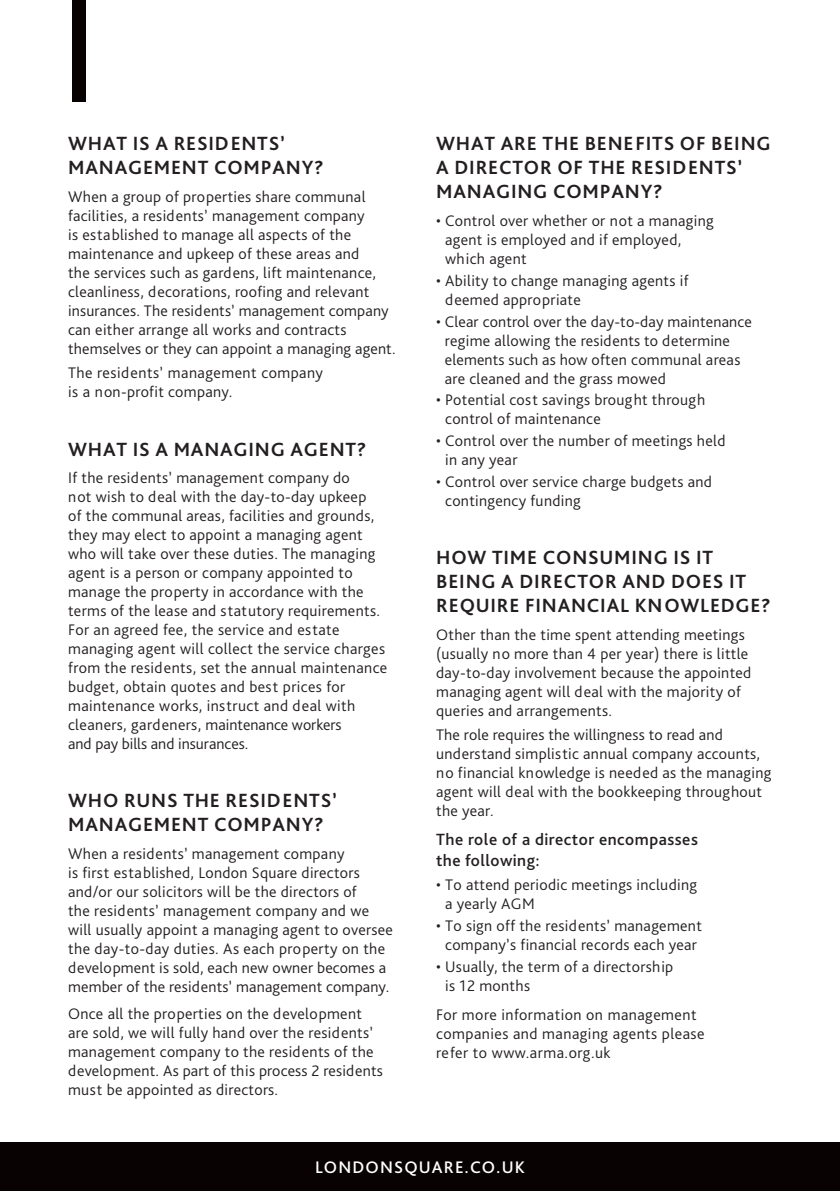
<style>
.page{position:relative;width:840px;height:1191px;background:#fff}
.page>*{position:absolute;margin:0;border:0;box-sizing:border-box;transform-origin:0 0}
.t1{font:700 20px/24px "Bliss Pro";letter-spacing:.04em;color:#231f20}
.t2{font:500 17.6px "Bliss Pro";letter-spacing:.065em;color:#fff}
.t3{font:500 17px/20.4px "Bliss Pro";letter-spacing:.03em;color:#231f20}
.t4{font:300 16px/19px "Bliss Pro";letter-spacing:.02em;color:#231f20}
</style>
<div class="page">
<div style="left:72px;top:0;width:14px;height:102px;background:#080302"></div>
<div style="left:0;top:1143px;width:839px;height:48px;background:#080302"></div>
<p class="t1" style="left:68px;top:131px;width:257px">WHAT IS A RESIDENTS’<br>MANAGEMENT COMPANY?</p>
<p class="t4" style="left:68px;top:187px;width:329px">When a group of properties share communal facilities, a residents’ management company<br>is established to manage all aspects of the maintenance and upkeep of these areas and<br>the services such as gardens, lift maintenance, cleanliness, decorations, roofing and relevant insurances. The residents’ management company can either arrange all works and contracts themselves or they can appoint a managing agent.</p>
<p class="t4" style="left:68px;top:363px;width:256px">The residents’ management company is a non-profit company.</p>
<p class="t1" style="left:68px;top:436px;width:299px">WHAT IS A MANAGING AGENT?</p>
<p class="t4" style="left:68px;top:468px;width:320px">If the residents’ management company do<br>not wish to deal with the day-to-day upkeep<br>of the communal areas, facilities and grounds, they may elect to appoint a managing agent who will take over these duties. The managing agent is a person or company appointed to manage the property in accordance with the terms of the lease and statutory requirements.<br>For an agreed fee, the service and estate managing agent will collect the service charges from the residents, set the annual maintenance budget, obtain quotes and best prices for maintenance works, instruct and deal with cleaners, gardeners, maintenance workers<br>and pay bills and insurances.</p>
<p class="t1" style="left:68px;top:788px;width:270px">WHO RUNS THE RESIDENTS’<br>MANAGEMENT COMPANY?</p>
<p class="t4" style="left:68px;top:843px;width:326px">When a residents’ management company<br>is first established, London Square directors and/or our solicitors will be the directors of<br>the residents’ management company and we will usually appoint a managing agent to oversee the day-to-day duties. As each property on the development is sold, each new owner becomes a member of the residents’ management company.</p>
<p class="t4" style="left:68px;top:1004px;width:316px">Once all the properties on the development are sold, we will fully hand over the residents’ management company to the residents of the development. As part of this process 2 residents must be appointed as directors.</p>
<p class="t1" style="left:436px;top:131px;width:335px">WHAT ARE THE BENEFITS OF BEING<br>A DIRECTOR OF THE RESIDENTS’<br>MANAGING COMPANY?</p>
<p class="t4" style="left:445px;top:211px;width:270px;text-indent:-9px">• Control over whether or not a managing agent is employed and if employed, which agent</p>
<p class="t4" style="left:445px;top:270px;width:245px;text-indent:-9px">• Ability to change managing agents if deemed appropriate</p>
<p class="t4" style="left:444px;top:311px;width:308px;text-indent:-9px">• Clear control over the day-to-day maintenance regime allowing the residents to determine elements such as how often communal areas are cleaned and the grass mowed</p>
<p class="t4" style="left:445px;top:390px;width:261px;text-indent:-9px">• Potential cost savings brought through control of maintenance</p>
<p class="t4" style="left:445px;top:431px;width:281px;text-indent:-9px">• Control over the number of meetings held in any year</p>
<p class="t4" style="left:445px;top:472px;width:268px;text-indent:-9px">• Control over service charge budgets and contingency funding</p>
<p class="t1" style="left:436px;top:545px;width:336px">HOW TIME CONSUMING IS IT<br>BEING A DIRECTOR AND DOES IT<br>REQUIRE FINANCIAL KNOWLEDGE?</p>
<p class="t4" style="left:436px;top:624px;width:316px">Other than the time spent attending meetings (usually no more than 4 per year) there is little day-to-day involvement because the appointed managing agent will deal with the majority of queries and arrangements.</p>
<p class="t4" style="left:436px;top:725px;width:336px">The role requires the willingness to read and understand simplistic annual company accounts, no financial knowledge is needed as the managing agent will deal with the bookkeeping throughout the year.</p>
<p class="t3" style="left:436px;top:829px;width:263px">The role of a director encompasses the following:</p>
<p class="t4" style="left:445px;top:875px;width:253px;text-indent:-9px">• To attend periodic meetings including a yearly AGM</p>
<p class="t4" style="left:436px;top:916px;width:267px;text-align:center">• To sign off the residents’ management company’s financial records each year</p>
<p class="t4" style="left:445px;top:957px;width:229px;text-indent:-9px">• Usually, the term of a directorship is 12 months</p>
<p class="t4" style="left:436px;top:1005px;width:270px">For more information on management companies and managing agents please refer to www.arma.org.uk</p>
<p class="t2" style="left:315px;top:1156px;width:211px">LONDONSQUARE.CO.UK</p>
</div>
